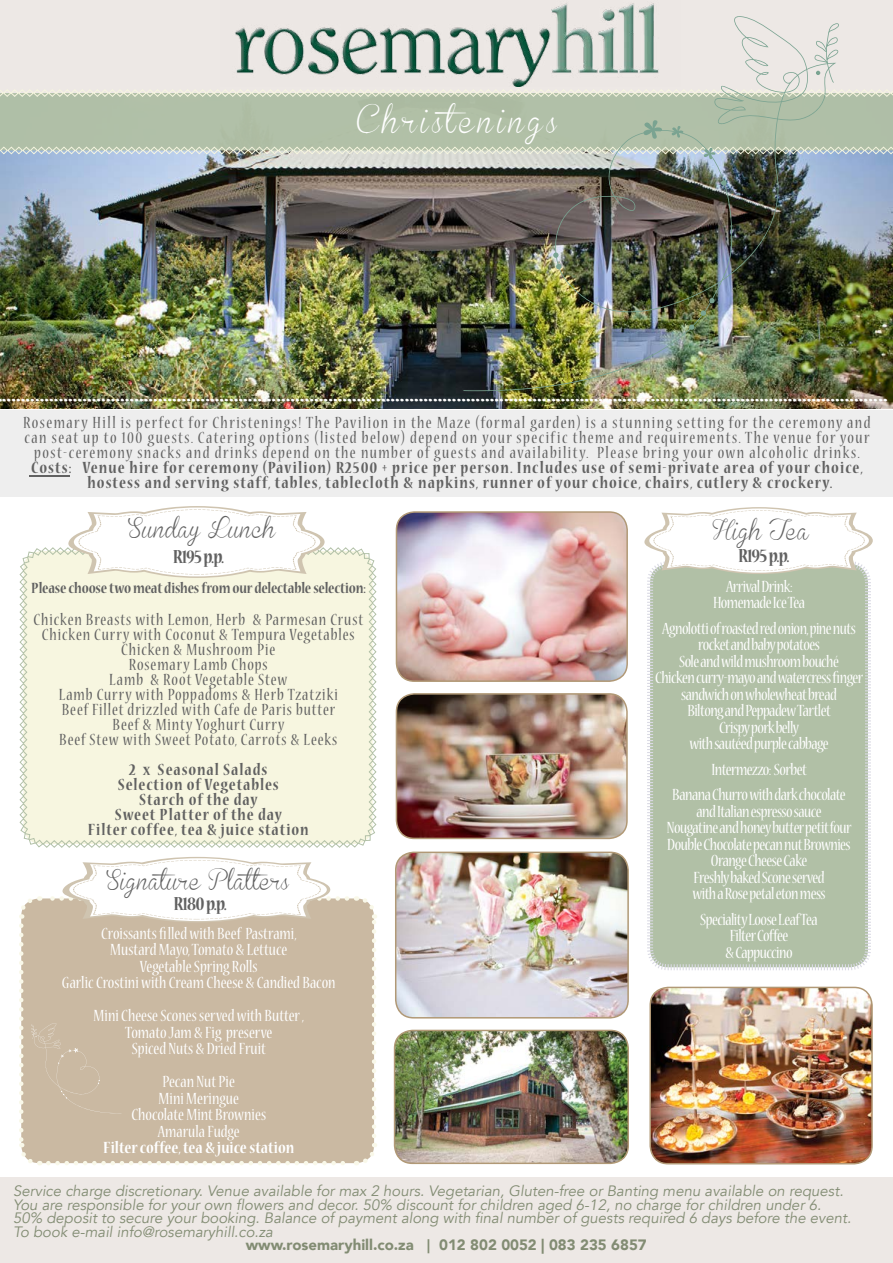
<style>
.page{position:relative;width:893px;height:1263px;background:#fff}
.page>*{position:absolute;margin:0;border:0;box-sizing:border-box;transform-origin:0 0}
.t1{font:300 28.5px "Noteworthy";color:#fff}
.t2{font:28.5px "Brannboll Smal";letter-spacing:.13em;color:#fff}
.t3{font:21px "Brannboll Smal";color:#616161}
.t4{font:700 condensed 21px "Nueva Std";letter-spacing:-.04em;color:#616161}
.t5{font:condensed 18px/16.5px "Nueva Std";letter-spacing:-.03em;color:#fff;text-align:center}
.t6{font:condensed 18px/15px "Nueva Std";letter-spacing:.07em;color:#616161;text-align:center}
.t7{font:700 condensed 18px/15px "Nueva Std";letter-spacing:.06em;color:#616161}
.t8{font:condensed 18px/15px "Nueva Std";letter-spacing:.05em;color:#616161;text-align:center}
.t9{font:condensed 18px/16.5px "Nueva Std";color:#fff;text-align:center}
.t10{font:700 condensed 18px "Nueva Std";color:#fff}
.t11{font:700 condensed 16.5px "Nueva Std";letter-spacing:-.01em;color:#616161}
.t12{font:italic 15px "Avenir";color:#828c73}
.t13{font:900 15px "Avenir";color:#828c73}
.s1{font-family:"Arial";font-weight:700}
</style>
<div class="page">
<div style="left:0;top:410px;width:893px;height:87px;background:#eee"></div>
<div style="left:0;top:0;width:893px;height:96px;background:#ede8e5"></div>
<img style="left:0;top:160px;width:893px;height:248px">
<img style="left:235px;top:3px;width:419px;height:72px">
<div style="left:0;top:97px;width:893px;height:49px;background:#b1c0a7"></div>
<svg style="left:0;top:90px;width:893px;height:7px"></svg>
<img style="left:463px;top:16px;width:373px;height:376px">
<svg style="left:814px;top:23px;width:25px;height:60px"></svg>
<svg style="left:641px;top:120px;width:22px;height:19px"></svg>
<svg style="left:670px;top:126px;width:14px;height:12px"></svg>
<svg style="left:0;top:146px;width:893px;height:14px;background:#bbc6c2"></svg>
<svg style="left:721px;top:180px;width:6px;height:6px"></svg>
<svg style="left:709px;top:298px;width:6px;height:5px"></svg>
<svg style="left:701px;top:310px;width:5px;height:6px"></svg>
<svg style="left:689px;top:324px;width:5px;height:6px"></svg>
<svg style="left:553px;top:252px;width:5px;height:6px"></svg>
<svg style="left:556px;top:264px;width:5px;height:5px"></svg>
<div style="left:0;top:1177px;width:893px;height:86px;background:#ede8e5"></div>
<div style="left:647px;top:574px;width:224px;height:397px;background:#b1c0a6"></div>
<svg style="left:644px;top:507px;width:229px;height:67px"></svg>
<div style="left:690px;top:519px;width:145px;height:6px;background:#fff"></div>
<div style="left:686px;top:557px;width:145px;height:6px;background:#fff"></div>
<img style="left:396px;top:512px;width:231px;height:169px">
<div style="left:396px;top:511px;width:232px;height:171px;border:2px solid #b19976;border-radius:18px"></div>
<img style="left:396px;top:854px;width:232px;height:164px">
<div style="left:395px;top:851px;width:234px;height:167px;border:2px solid #b19976;border-radius:18px"></div>
<img style="left:395px;top:1030px;width:233px;height:133px">
<div style="left:394px;top:1030px;width:235px;height:134px;border:2px solid #b19976;border-radius:18px"></div>
<img style="left:650px;top:987px;width:222px;height:177px">
<div style="left:649px;top:987px;width:224px;height:177px;border:2px solid #b19976;border-radius:18px"></div>
<img style="left:396px;top:694px;width:231px;height:144px">
<div style="left:396px;top:693px;width:232px;height:146px;border:2px solid #b19976;border-radius:18px"></div>
<svg style="left:19px;top:506px;width:358px;height:342px"></svg>
<div style="left:117px;top:559px;width:163px;height:7px;background:#fff"></div>
<div style="left:107px;top:518px;width:163px;height:8px;background:#fff"></div>
<hr style="left:30px;top:476px;width:40px;height:1px;background:#616161">
<svg style="left:19px;top:857px;width:358px;height:308px;background:#d1c3af"></svg>
<div style="left:112px;top:868px;width:163px;height:28px;background:#fff"></div>
<div style="left:121px;top:877px;width:162px;height:28px;background:#fff"></div>
<h1 class="t2" style="left:357px;top:105px;width:201px">Christenings</h1>
<h1 class="t1" style="left:2px;top:365px;width:888px">...........................................................................................................................................................................................</h1>
<p class="t6" style="left:23px;top:416px;width:849px">Rosemary Hill is perfect for Christenings! The Pavilion in the Maze (formal garden) is a stunning setting for the ceremony and can seat up to 100 guests. Catering options (listed below) depend on your specific theme and requirements. The venue for your post-ceremony snacks and drinks depend on the number of guests and availability. Please bring your own alcoholic drinks.</p>
<p class="t7" style="left:87px;top:461px;width:777px;text-indent:-56px">Costs: Venue hire for ceremony (Pavilion) R2500 + price per person. Includes use of semi-private area of your choice, hostess and serving staff, tables, tablecloth &amp; napkins, runner of your choice, chairs, cutlery &amp; crockery.</p>
<p class="t3" style="left:128px;top:518px;width:149px">Sunday Lunch</p>
<p class="t4" style="left:173px;top:547px;width:53px">R195 p.p.</p>
<p class="t11" style="left:31px;top:581px;width:336px">Please choose two meat dishes from our delectable selection:</p>
<p class="t8" style="left:34px;top:613px;width:331px">Chicken Breasts with Lemon, Herb &amp; Parmesan Crust Chicken Curry with Coconut &amp; Tempura Vegetables Chicken &amp; Mushroom Pie<br>Rosemary Lamb Chops<br>Lamb &amp; Root Vegetable Stew<br>Lamb Curry with Poppadoms &amp; Herb Tzatziki<br>Beef Fillet drizzled with Cafe de Paris butter<br>Beef &amp; Minty Yoghurt Curry<br>Beef Stew with Sweet Potato, Carrots &amp; Leeks</p>
<p class="t7" style="left:88px;top:763px;width:222px;text-align:center">2 x Seasonal Salads<br>Selection of Vegetables<br>Starch of the day<br>Sweet Platter of the day<br>Filter coffee, tea &amp; juice station</p>
<p class="t3" style="left:53px;top:864px;width:176px">Signature Platter</p>
<p class="t3" style="left:107px;top:869px;width:183px">Signature Platters</p>
<p class="t4" style="left:173px;top:895px;width:55px">R180 p.p.</p>
<p class="t9" style="left:62px;top:926px;width:275px">Croissants filled with Beef Pastrami,<br>Mustard Mayo, Tomato &amp; Lettuce<br>Vegetable Spring Rolls<br>Garlic Crostini with Cream Cheese &amp; Candied Bacon</p>
<p class="t9" style="left:94px;top:1008px;width:212px">Mini Cheese Scones served with Butter ,<br>Tomato Jam &amp; Fig preserve<br>Spiced Nuts &amp; Dried Fruit</p>
<p class="t9" style="left:131px;top:1074px;width:136px">Pecan Nut Pie<br>Mini Meringue<br>Chocolate Mint Brownies<br>Amarula Fudge</p>
<p class="t10" style="left:103px;top:1140px;width:193px">Filter coffee, tea &amp; juice station</p>
<p class="t3" style="left:713px;top:520px;width:98px">High Tea</p>
<p class="t4" style="left:738px;top:546px;width:53px">R195 p.p.</p>
<p class="t5" style="left:713px;top:579px;width:93px">Arrival Drink:<br>Homemade Ice Tea</p>
<p class="t5" style="left:655px;top:621px;width:210px">Agnolotti of roasted red onion,pine nuts rocket and baby potatoes<br>Sole and wild mushroom bouché<br>Chicken curry-mayo and watercress finger sandwich on wholewheat bread<br>Biltong and Peppadew Tartlet<br>Crispy pork belly<br>with sautéed purple cabbage</p>
<p class="t5" style="left:672px;top:757px;width:175px;line-height:25.5px">Intermezzo: Sorbet<br>Banana Churro with dark chocolate</p>
<p class="t5" style="left:667px;top:804px;width:186px">and Italian espresso sauce<br>Nougatine and honey butter petit four<br>Double Chocolate pecan nut Brownies<br>Orange Cheese Cake<br>Freshly baked Scone served<br>with a Rose petal eton mess</p>
<p class="t5" style="left:700px;top:912px;width:119px">Speciality Loose Leaf Tea<br>Filter Coffee<br>&amp; Cappuccino</p>
<p class="t12" style="left:13px;top:1182px;width:832px">Service charge discretionary. Venue available for max 2 hours. Vegetarian, Gluten-free or Banting menu available on request.</p>
<p class="t12" style="left:13px;top:1196px;width:810px">You are responsible for your own flowers and decor. 50% discount for children aged 6-12, no charge for children under 6.</p>
<p class="t12" style="left:13px;top:1209px;width:840px">50% deposit to secure your booking. Balance of payment along with final number of guests required 6 days before the event.</p>
<p class="t12" style="left:13px;top:1223px;width:261px">To book e-mail info@rosemaryhill.co.za</p>
<p class="t13" style="left:246px;top:1232px;width:402px">www.rosemaryhill.co.za <span class="s1">|</span> 012 802 0052 | 083 235 6857</p>
</div>
